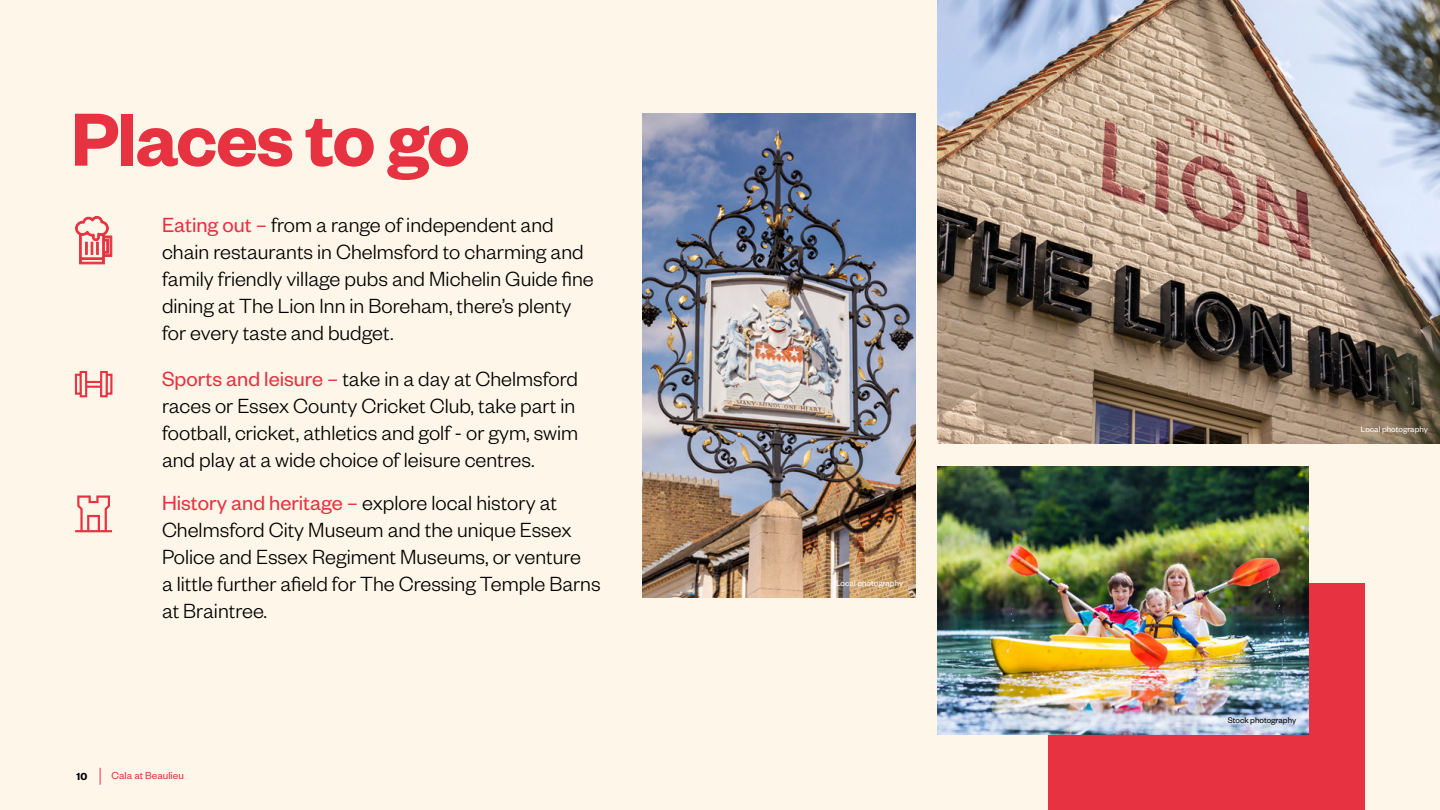
<style>
.page{position:relative;width:1440px;height:810px;background:#fef7e9}
.page>*{position:absolute;margin:0;border:0;box-sizing:border-box;transform-origin:0 0}
.t1{font:82.5px "Founders Grotesk Sm Bd";letter-spacing:-.02em;color:#e63241}
.t2{font:300 22.5px/27px "Founders Grotesk";color:#000}
.t3{font:11.25px "Founders Grotesk";color:#e63241}
.t4{font:11.25px "Founders Grotesk Sm Bd";color:#000}
.t5{font:9px "Founders Grotesk";color:#fff}
.t6{font:9px "Founders Grotesk";color:#000}
.s1{font-weight:400;color:#e63241}
</style>
<div class="page">
<div style="left:1048px;top:584px;width:317px;height:226px;background:#e63241"></div>
<svg style="left:100px;top:768px;width:1px;height:17px"></svg>
<img style="left:938px;top:0;width:502px;height:444px">
<img style="left:938px;top:466px;width:370px;height:269px">
<img style="left:643px;top:114px;width:272px;height:484px">
<svg style="left:75px;top:216px;width:37px;height:48px"></svg>
<svg style="left:75px;top:371px;width:38px;height:27px"></svg>
<svg style="left:75px;top:495px;width:37px;height:37px"></svg>
<h1 class="t1" style="left:71px;top:87px;width:401px">Places to go</h1>
<p class="t2" style="left:162px;top:210px;width:433px"><span class="s1">Eating out –</span> from a range of independent and chain restaurants in Chelmsford to charming and family friendly village pubs and Michelin Guide fine dining at The Lion Inn in Boreham, there’s plenty for every taste and budget.</p>
<p class="t2" style="left:162px;top:364px;width:418px"><span class="s1">Sports and leisure –</span> take in a day at Chelmsford races or Essex County Cricket Club, take part in football, cricket, athletics and golf - or gym, swim and play at a wide choice of leisure centres.</p>
<p class="t2" style="left:162px;top:488px;width:440px"><span class="s1">History and heritage –</span> explore local history at Chelmsford City Museum and the unique Essex Police and Essex Regiment Museums, or venture<br>a little further afield for The Cressing Temple Barns at Braintree.</p>
<p class="t4" style="left:76px;top:770px;width:12px">10</p>
<p class="t3" style="left:112px;top:769px;width:74px">Cala at Beaulieu</p>
<p class="t5" style="left:836px;top:577px;width:69px">Local photography</p>
<p class="t5" style="left:1361px;top:423px;width:69px">Local photography</p>
<p class="t6" style="left:1228px;top:715px;width:70px">Stock photography</p>
</div>
